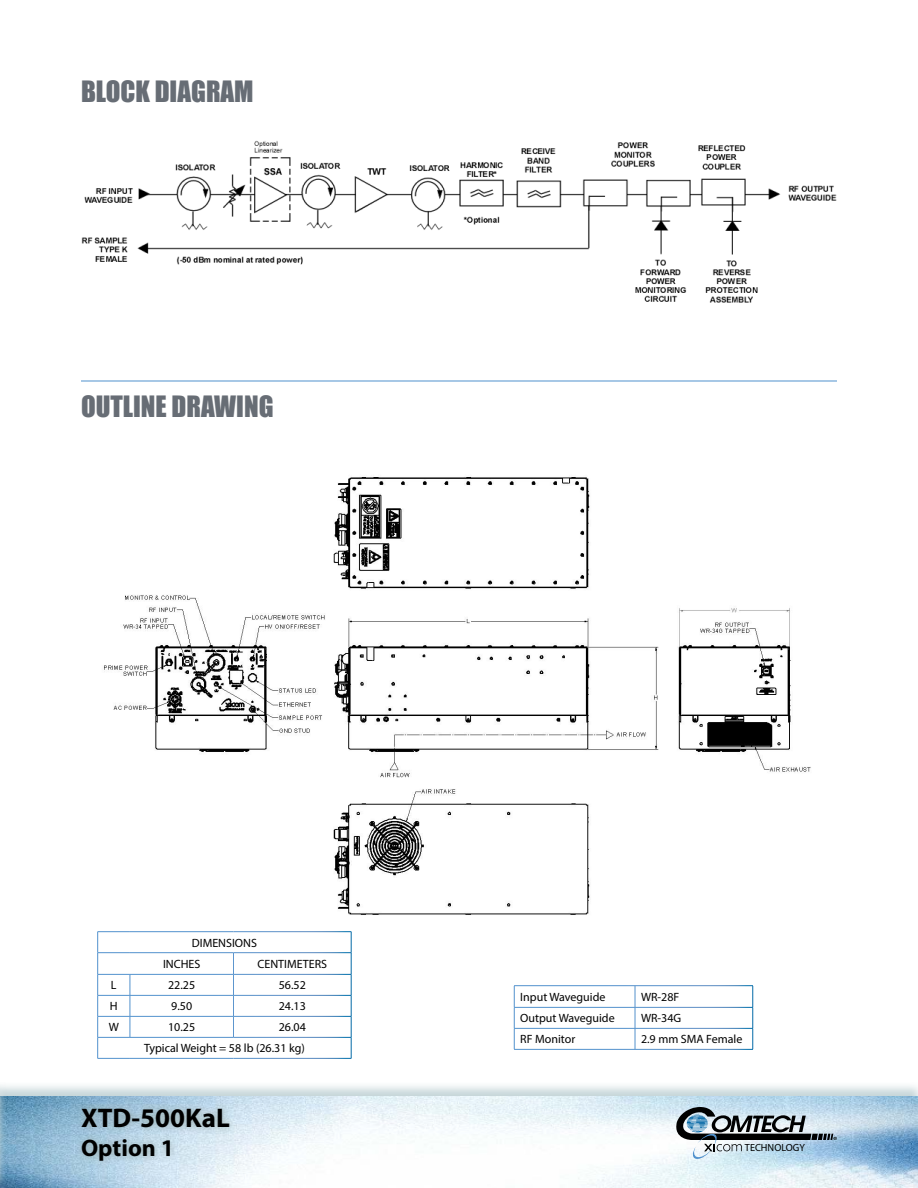
<style>
.page{position:relative;width:918px;height:1188px;background:#fff}
.page>*{position:absolute;margin:0;border:0;box-sizing:border-box;transform-origin:0 0}
.t1{font:27px "Impact";color:#676d75}
.t2{font:700 27px "Myriad Pro";color:#000}
.t3{font:700 24px "Myriad Pro";color:#000}
.t4{font:12px/21px "Myriad Pro";color:#000}
.t5{font:10.35px "Myriad Pro";color:#000}
</style>
<div class="page">
<svg style="left:7px;top:1086px;width:911px;height:10px;background:#d9e4e5"></svg>
<img style="left:7px;top:1096px;width:911px;height:92px">
<svg style="left:673px;top:1101px;width:164px;height:58px;background:#9eafba"></svg>
<svg style="left:74px;top:1101px;width:163px;height:68px;background:#b8d1df"></svg>
<svg style="left:0;top:1085px;width:7px;height:103px"></svg>
<svg style="left:0;top:1096px;width:1px;height:92px"></svg>
<hr style="left:81px;top:381px;width:756px;height:1px;background:#5091cd">
<img style="left:81px;top:141px;width:756px;height:162px">
<img style="left:97px;top:477px;width:714px;height:463px">
<svg style="left:130px;top:975px;width:1px;height:62px"></svg>
<svg style="left:233px;top:953px;width:1px;height:84px"></svg>
<hr style="left:98px;top:931px;width:32px;height:1px;background:#fff">
<hr style="left:130px;top:931px;width:103px;height:1px;background:#fff">
<hr style="left:233px;top:931px;width:118px;height:1px;background:#fff">
<svg style="left:97px;top:932px;width:1px;height:126px"></svg>
<svg style="left:351px;top:932px;width:1px;height:126px"></svg>
<svg style="left:635px;top:986px;width:1px;height:63px"></svg>
<svg style="left:753px;top:986px;width:1px;height:63px"></svg>
<svg style="left:514px;top:986px;width:1px;height:63px"></svg>
<h1 class="t1" style="left:81px;top:71px;width:174px">BLOCK DIAGRAM</h1>
<h1 class="t1" style="left:81px;top:386px;width:194px">OUTLINE DRAWING</h1>
<p class="t4" style="left:163px;top:932px;width:96px;text-indent:29px">DIMENSIONS<br>INCHES</p>
<p class="t4" style="left:258px;top:953px;width:71px">CENTIMETERS</p>
<p class="t4" style="left:111px;top:975px;width:7px">L</p>
<p class="t4" style="left:168px;top:975px;width:29px">22.25</p>
<p class="t4" style="left:279px;top:975px;width:29px">56.52</p>
<p class="t4" style="left:110px;top:996px;width:9px">H</p>
<p class="t4" style="left:171px;top:996px;width:22px">9.50</p>
<p class="t4" style="left:279px;top:996px;width:29px">24.13</p>
<p class="t4" style="left:109px;top:1017px;width:12px">W</p>
<p class="t4" style="left:168px;top:1017px;width:29px">10.25</p>
<p class="t4" style="left:144px;top:1017px;width:163px;text-align:right">26.04<br>Typical Weight = 58 lb (26.31 kg)</p>
<h1 class="t2" style="left:81px;top:1101px;width:150px">XTD-500KaL</h1>
<h2 class="t3" style="left:81px;top:1132px;width:95px">Option 1</h2>
<p class="t4" style="left:520px;top:986px;width:87px">Input Waveguide</p>
<p class="t4" style="left:641px;top:986px;width:40px">WR-28F</p>
<p class="t4" style="left:520px;top:1008px;width:96px">Output Waveguide</p>
<p class="t4" style="left:641px;top:1008px;width:42px">WR-34G</p>
<p class="t4" style="left:520px;top:1029px;width:57px">RF Monitor</p>
<p class="t4" style="left:641px;top:1029px;width:103px">2.9 mm SMA Female</p>
<p class="t5" style="left:745px;top:1141px;width:61px">TECHNOLOGY</p>
</div>
